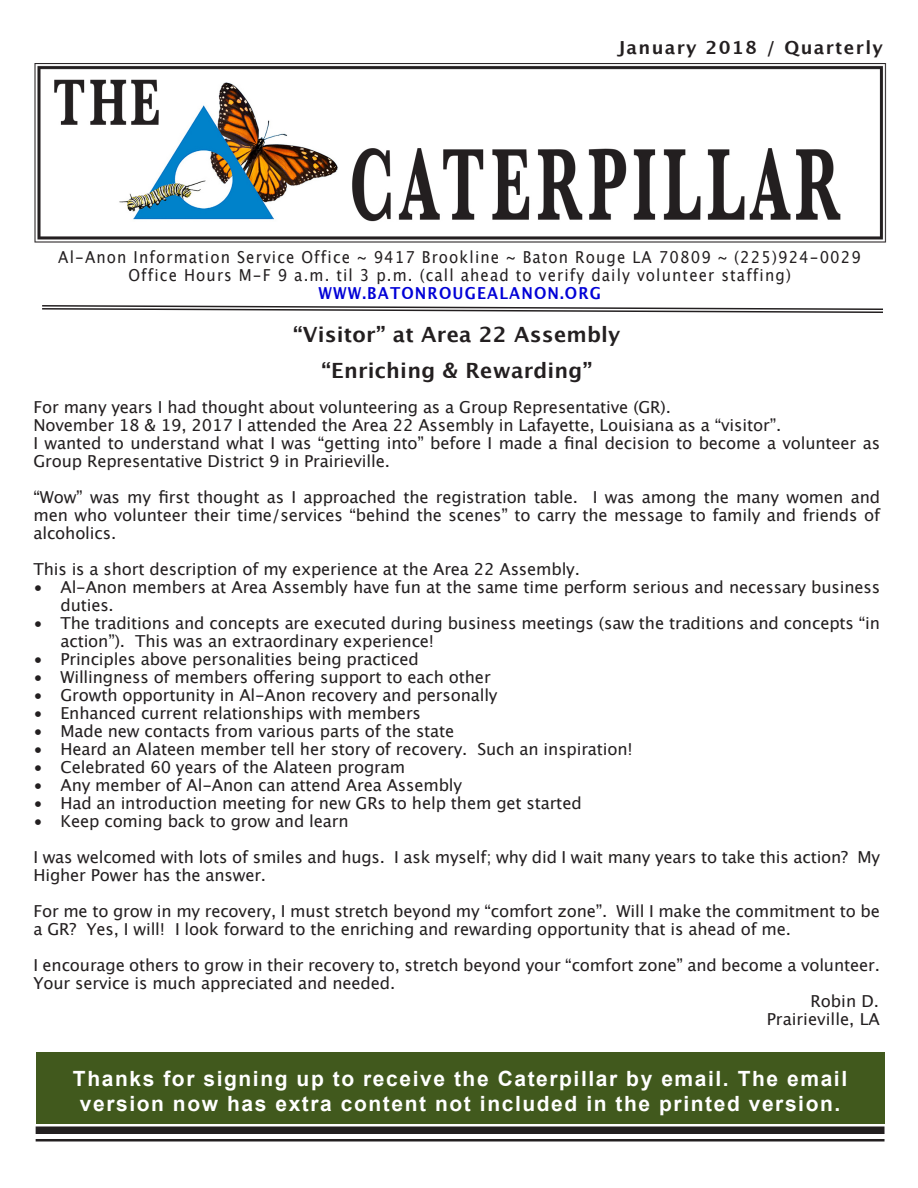
<style>
.page{position:relative;width:918px;height:1188px;background:#fff}
.page>*{position:absolute;margin:0;border:0;box-sizing:border-box;transform-origin:0 0}
.t1{font:700 21px/25.2px "Arial";letter-spacing:.075em;color:#fff;text-align:center}
.t2{font:700 21px "Lucida Grande";letter-spacing:.01em;color:#231f20}
.t3{font:700 18px "Lucida Grande";letter-spacing:.075em;color:#231f20}
.t4{font:16.5px/18px "Lucida Grande";letter-spacing:-.01em;color:#231f20}
.t5{font:16.5px "Lucida Grande";letter-spacing:.075em;color:#231f20;scale:.91 1}
.t6{font:700 16.5px "Lucida Grande";letter-spacing:.075em;color:#0000d7;scale:.91 1}
</style>
<div class="page">
<div style="left:36px;top:1126px;width:849px;height:8px;background:#231f20"></div>
<hr style="left:36px;top:1139px;width:849px;height:3px;background:#231f20">
<svg style="left:42px;top:305px;width:841px;height:8px"></svg>
<img style="left:34px;top:63px;width:853px;height:180px">
<div style="left:36px;top:1052px;width:849px;height:71px;background:#41591d"></div>
<p class="t3" style="left:618px;top:33px;width:267px">January 2018 / Quarterly</p>
<p class="t5" style="left:58px;top:247px;width:884px">Al-Anon Information Service Office ~ 9417 Brookline ~ Baton Rouge LA 70809 ~ (225)924-0029</p>
<p class="t5" style="left:128px;top:265px;width:729px">Office Hours M-F 9 a.m. til 3 p.m. (call ahead to verify daily volunteer staffing)</p>
<p class="t6" style="left:318px;top:279px;width:312px">WWW.BATONROUGEALANON.ORG</p>
<p class="t2" style="left:293px;top:317px;width:329px">“Visitor” at Area 22 Assembly</p>
<p class="t2" style="left:322px;top:353px;width:272px">“Enriching &amp; Rewarding”</p>
<p class="t4" style="left:33px;top:398px;width:639px">For many years I had thought about volunteering as a Group Representative (GR).</p>
<p class="t4" style="left:33px;top:416px;width:749px">November 18 &amp; 19, 2017 I attended the Area 22 Assembly in Lafayette, Louisiana as a “visitor”.</p>
<p class="t4" style="left:33px;top:434px;width:848px">I wanted to understand what I was “getting into” before I made a final decision to become a volunteer as<br>Group Representative District 9 in Prairieville.</p>
<p class="t4" style="left:33px;top:488px;width:848px;text-align:justify">“Wow” was my first thought as I approached the registration table. I was among the many women and men who volunteer their time/services “behind the scenes” to carry the message to family and friends of alcoholics.</p>
<p class="t4" style="left:33px;top:560px;width:548px">This is a short description of my experience at the Area 22 Assembly.</p>
<p class="t4" style="left:60px;top:578px;width:821px;text-indent:-27px">• Al-Anon members at Area Assembly have fun at the same time perform serious and necessary business duties.</p>
<p class="t4" style="left:60px;top:614px;width:821px;text-indent:-27px">• The traditions and concepts are executed during business meetings (saw the traditions and concepts “in action”). This was an extraordinary experience!</p>
<p class="t4" style="left:33px;top:650px;width:387px">• Principles above personalities being practiced</p>
<p class="t4" style="left:33px;top:668px;width:459px">• Willingness of members offering support to each other</p>
<p class="t4" style="left:33px;top:686px;width:466px">• Growth opportunity in Al-Anon recovery and personally</p>
<p class="t4" style="left:33px;top:704px;width:389px">• Enhanced current relationships with members</p>
<p class="t4" style="left:33px;top:722px;width:422px">• Made new contacts from various parts of the state</p>
<p class="t4" style="left:33px;top:740px;width:601px">• Heard an Alateen member tell her story of recovery. Such an inspiration!</p>
<p class="t4" style="left:33px;top:758px;width:373px">• Celebrated 60 years of the Alateen program</p>
<p class="t4" style="left:33px;top:776px;width:430px">• Any member of Al-Anon can attend Area Assembly</p>
<p class="t4" style="left:33px;top:794px;width:550px">• Had an introduction meeting for new GRs to help them get started</p>
<p class="t4" style="left:33px;top:812px;width:317px">• Keep coming back to grow and learn</p>
<p class="t4" style="left:33px;top:848px;width:848px">I was welcomed with lots of smiles and hugs. I ask myself; why did I wait many years to take this action? My<br>Higher Power has the answer.</p>
<p class="t4" style="left:33px;top:902px;width:848px">For me to grow in my recovery, I must stretch beyond my “comfort zone”. Will I make the commitment to be a GR? Yes, I will! I look forward to the enriching and rewarding opportunity that is ahead of me.</p>
<p class="t4" style="left:33px;top:956px;width:848px">I encourage others to grow in their recovery to, stretch beyond your “comfort zone” and become a volunteer.<br>Your service is much appreciated and needed.</p>
<p class="t4" style="left:810px;top:992px;width:70px">Robin D.</p>
<p class="t4" style="left:767px;top:1010px;width:115px">Prairieville, LA</p>
<p class="t1" style="left:73px;top:1067px;width:776px">Thanks for signing up to receive the Caterpillar by email. The email version now has extra content not included in the printed version.</p>
</div>
